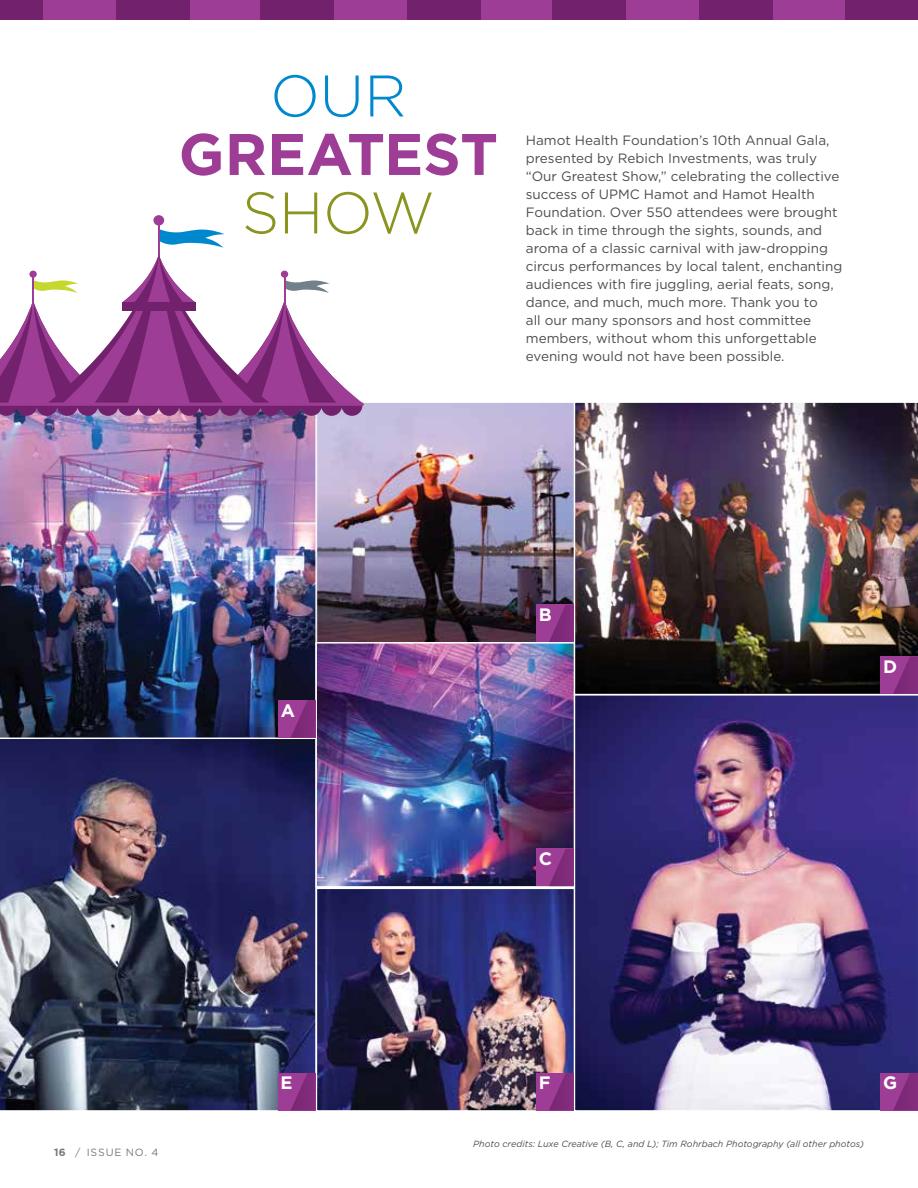
<style>
.page{position:relative;width:918px;height:1188px;background:#fff}
.page>*{position:absolute;margin:0;border:0;box-sizing:border-box;transform-origin:0 0}
.t1{font:700 58.5px "Gotham";color:#9e3d96}
.t2{font:300 58.5px "Gotham";color:#8a941e}
.t3{font:300 58.5px "Gotham";color:#0088ce}
.t4{font:700 18px "Gotham";color:#fff}
.t5{font:13.5px/18px "Gotham";color:#4d4d4f}
.t6{font:10.5px "Gotham";letter-spacing:.08em;color:#77787b}
.t7{font:italic 9px "Gotham";color:#4d4d4f}
.s1{font-weight:700}
</style>
<div class="page">
<img style="left:0;top:739px;width:316px;height:372px">
<img style="left:319px;top:404px;width:254px;height:238px">
<img style="left:0;top:416px;width:317px;height:322px">
<svg style="left:160px;top:229px;width:65px;height:19px"></svg>
<hr style="left:158px;top:220px;width:2px;height:54px;background:#9e3d96">
<div style="left:153px;top:215px;width:11px;height:11px;background:#9e3d96;border-radius:50%"></div>
<svg style="left:0;top:255px;width:364px;height:161px"></svg>
<img style="left:318px;top:645px;width:255px;height:464px">
<div style="left:316px;top:888px;width:260px;height:224px;border:2px solid #fff"></div>
<div style="left:315px;top:642px;width:261px;height:246px;border:2px solid #fff"></div>
<img style="left:574px;top:695px;width:344px;height:417px">
<img style="left:574px;top:402px;width:344px;height:293px">
<div style="left:0;top:0;width:900px;height:20px;background:#9e3d96"></div>
<div style="left:0;top:0;width:42px;height:20px;background:#72226d"></div>
<div style="left:116px;top:0;width:73px;height:20px;background:#72226d"></div>
<div style="left:261px;top:0;width:73px;height:20px;background:#72226d"></div>
<div style="left:407px;top:0;width:74px;height:20px;background:#72226d"></div>
<div style="left:553px;top:0;width:73px;height:20px;background:#72226d"></div>
<div style="left:700px;top:0;width:73px;height:20px;background:#72226d"></div>
<div style="left:846px;top:0;width:72px;height:20px;background:#72226d"></div>
<div style="left:278px;top:700px;width:37px;height:38px;background:#9e3d96"></div>
<svg style="left:291px;top:700px;width:24px;height:38px"></svg>
<div style="left:536px;top:605px;width:37px;height:37px;background:#9e3d96"></div>
<svg style="left:549px;top:605px;width:25px;height:37px"></svg>
<div style="left:536px;top:849px;width:37px;height:37px;background:#9e3d96"></div>
<svg style="left:549px;top:849px;width:25px;height:37px"></svg>
<div style="left:881px;top:656px;width:37px;height:38px;background:#9e3d96"></div>
<svg style="left:893px;top:656px;width:25px;height:38px"></svg>
<div style="left:278px;top:1073px;width:37px;height:37px;background:#9e3d96"></div>
<svg style="left:291px;top:1073px;width:24px;height:37px"></svg>
<div style="left:536px;top:1073px;width:37px;height:37px;background:#9e3d96"></div>
<svg style="left:549px;top:1073px;width:25px;height:37px"></svg>
<div style="left:881px;top:1073px;width:37px;height:37px;background:#9e3d96"></div>
<svg style="left:893px;top:1073px;width:25px;height:37px"></svg>
<h1 class="t3" style="left:270px;top:59px;width:138px">OUR</h1>
<h1 class="t1" style="left:179px;top:115px;width:321px">GREATEST</h1>
<h1 class="t2" style="left:242px;top:176px;width:194px">SHOW</h1>
<p class="t5" style="left:526px;top:131px;width:318px">Hamot Health Foundation’s 10th Annual Gala, presented by Rebich Investments, was truly “Our Greatest Show,” celebrating the collective success of UPMC Hamot and Hamot Health Foundation. Over 550 attendees were brought back in time through the sights, sounds, and aroma of a classic carnival with jaw-dropping circus performances by local talent, enchanting audiences with fire juggling, aerial feats, song, dance, and much, much more. Thank you to<br>all our many sponsors and host committee members, without whom this unforgettable evening would not have been possible.</p>
<p class="t6" style="left:54px;top:1145px;width:106px"><span class="s1">16</span> / ISSUE NO. 4</p>
<h2 class="t4" style="left:281px;top:698px;width:16px">A</h2>
<h2 class="t4" style="left:539px;top:603px;width:14px">B</h2>
<h2 class="t4" style="left:539px;top:847px;width:15px">C</h2>
<h2 class="t4" style="left:883px;top:655px;width:16px">D</h2>
<h2 class="t4" style="left:281px;top:1071px;width:14px">E</h2>
<h2 class="t4" style="left:539px;top:1071px;width:13px">F</h2>
<h2 class="t4" style="left:883px;top:1071px;width:16px">G</h2>
<p class="t7" style="left:473px;top:1138px;width:392px">Photo credits: Luxe Creative (B, C, and L); Tim Rohrbach Photography (all other photos)</p>
</div>
